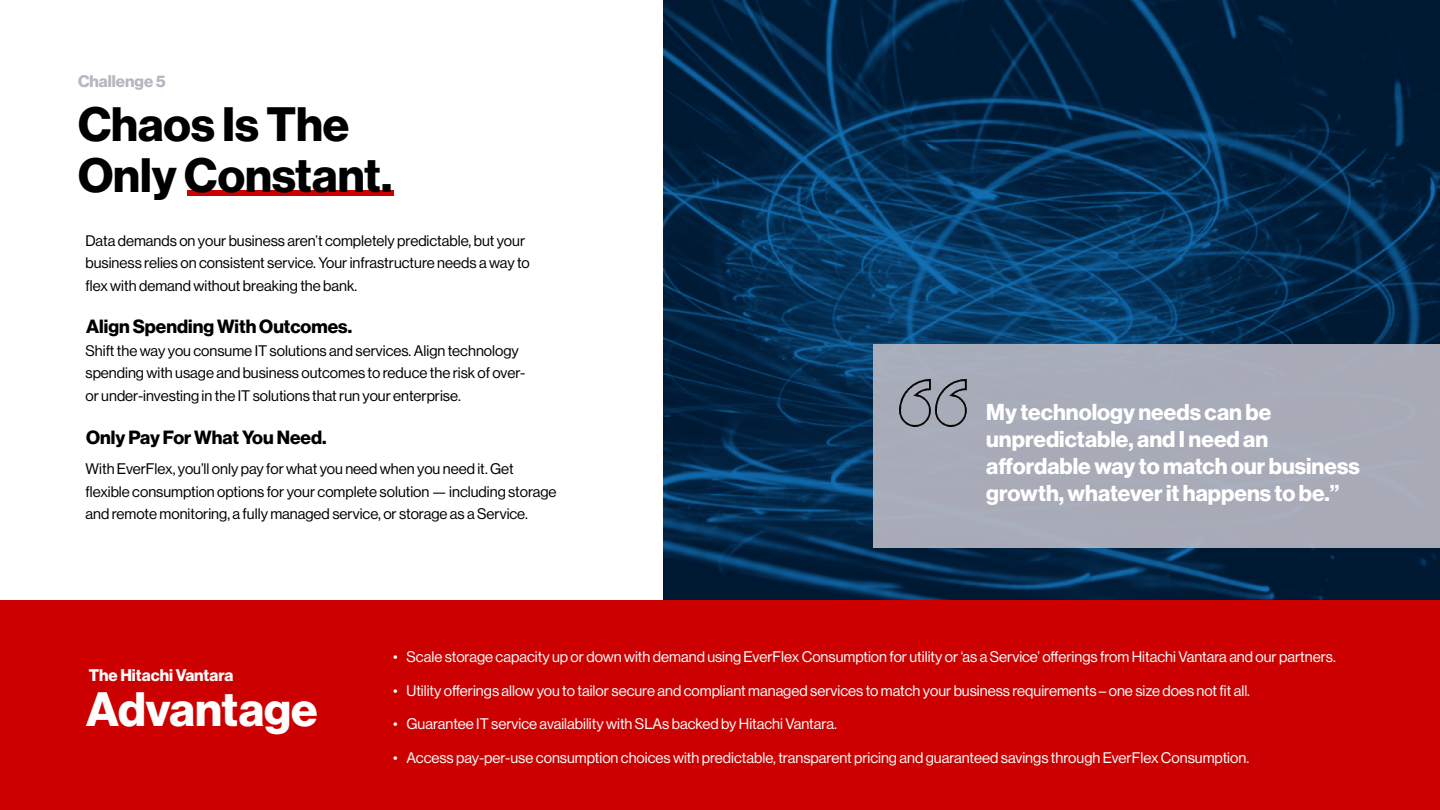
<style>
.page{position:relative;width:1440px;height:810px;background:#fff}
.page>*{position:absolute;margin:0;border:0;box-sizing:border-box;transform-origin:0 0}
.t1{font:47.25px/50.7px "N Haas Grotesk DS Pro 75 Bd";color:#000}
.t2{font:47.25px "N Haas Grotesk DS Pro 75 Bd";color:#fff}
.t3{font:22.5px/27px "N Haas Grotesk DS Pro 75 Bd";color:#fff}
.t4{font:18.75px "N Haas Grotesk DS Pro 75 Bd";color:#000}
.t5{font:16.5px "N Haas Grotesk DS Pro 75 Bd";color:#fff}
.t6{font:16.5px "N Haas Grotesk DS Pro 75 Bd";color:#b5b6c1}
.t7{font:15px/22.5px "N Haas Grotesk DS Pro 55 Rg";color:#000}
.t8{font:15px "N Haas Grotesk DS Pro 55 Rg";color:#fff}
</style>
<div class="page">
<img style="left:663px;top:0;width:777px;height:600px">
<div style="left:0;top:600px;width:1440px;height:210px;background:#c00"></div>
<div style="left:873px;top:344px;width:567px;height:204px;background:#a8abb7"></div>
<img style="left:899px;top:380px;width:68px;height:46px">
<div style="left:188px;top:190px;width:206px;height:6px;background:#c00"></div>
<p class="t6" style="left:78px;top:72px;width:89px">Challenge 5</p>
<h1 class="t1" style="left:78px;top:100px;width:316px">Chaos Is The<br>Only Constant.</h1>
<p class="t7" style="left:86px;top:229px;width:446px">Data demands on your business aren’t completely predictable, but your business relies on consistent service. Your infrastructure needs a way to flex with demand without breaking the bank.</p>
<p class="t4" style="left:86px;top:316px;width:267px">Align Spending With Outcomes.</p>
<p class="t7" style="left:86px;top:339px;width:441px">Shift the way you consume IT solutions and services. Align technology spending with usage and business outcomes to reduce the risk of over&shy;or under-investing in the IT solutions that run your enterprise.</p>
<p class="t4" style="left:86px;top:427px;width:242px">Only Pay For What You Need.</p>
<p class="t7" style="left:86px;top:458px;width:473px">With EverFlex, you’ll only pay for what you need when you need it. Get flexible consumption options for your complete solution — including storage and remote monitoring, a fully managed service, or storage as a Service.</p>
<h2 class="t3" style="left:986px;top:399px;width:375px">My technology needs can be unpredictable, and I need an affordable way to match our business growth, whatever it happens to be.”</h2>
<p class="t5" style="left:89px;top:666px;width:146px">The Hitachi Vantara</p>
<h1 class="t2" style="left:86px;top:682px;width:233px">Advantage</h1>
<p class="t8" style="left:393px;top:648px;width:944px">• Scale storage capacity up or down with demand using EverFlex Consumption for utility or ‘as a Service’ offerings from Hitachi Vantara and our partners.</p>
<p class="t8" style="left:393px;top:682px;width:859px">• Utility offerings allow you to tailor secure and compliant managed services to match your business requirements – one size does not fit all.</p>
<p class="t8" style="left:393px;top:716px;width:445px">• Guarantee IT service availability with SLAs backed by Hitachi Vantara.</p>
<p class="t8" style="left:393px;top:749px;width:858px">• Access pay-per-use consumption choices with predictable, transparent pricing and guaranteed savings through EverFlex Consumption.</p>
</div>
